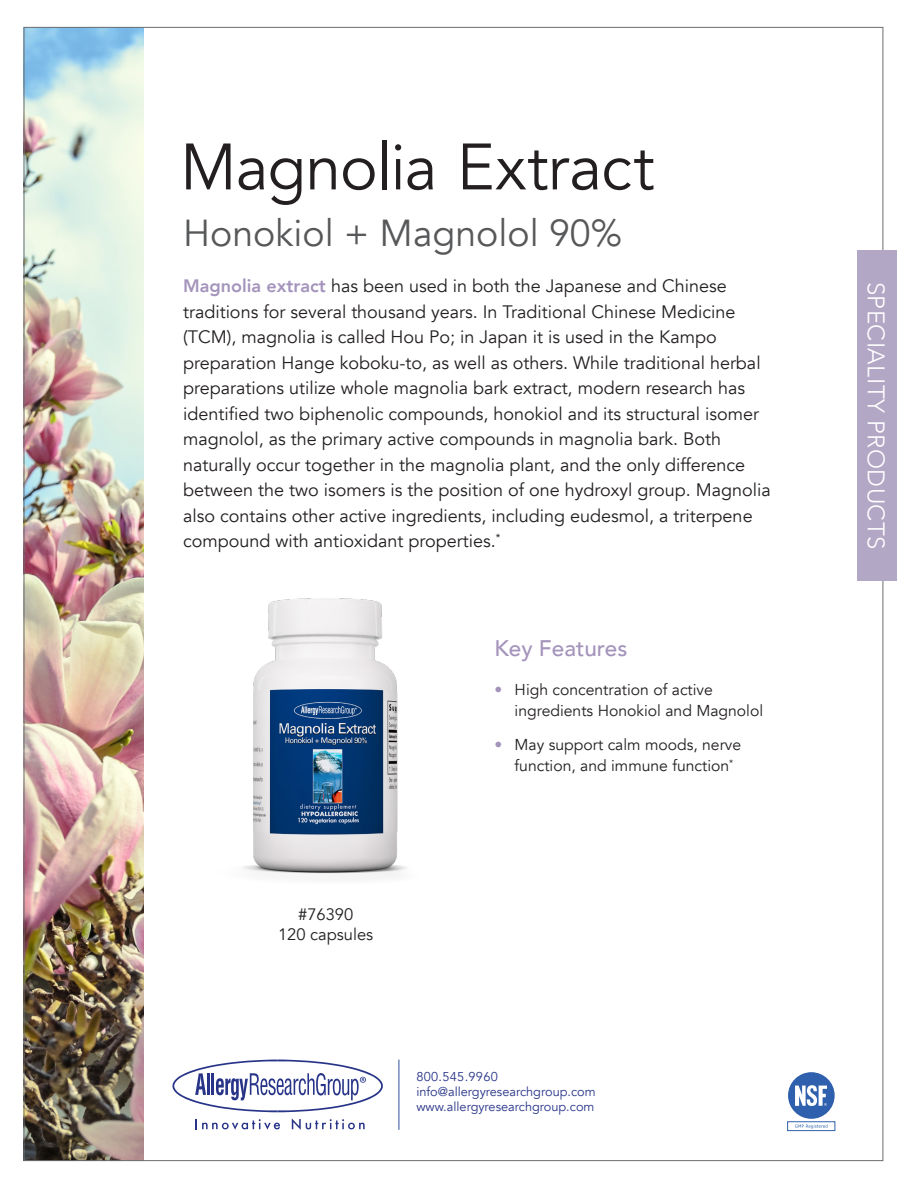
<style>
.page{position:relative;width:918px;height:1188px;background:#fff}
.page>*{position:absolute;margin:0;border:0;box-sizing:border-box;transform-origin:0 0}
.t1{font:64.8px "Avenir";letter-spacing:-.015em;color:#231f20}
.t2{font:37.5px "Avenir";color:#57585a}
.t3{font:300 24px "Avenir";letter-spacing:.02em;color:#fff}
.t4{font:500 22.5px "Avenir";color:#a494bc}
.t5{font:18px/25.5px "Avenir";color:#231f20}
.t6{font:16.5px "Avenir";color:#231f20}
.t7{font:15.75px/21px "Avenir";color:#231f20}
.t8{font:12.75px/15.3px "Avenir";color:#273488}
.t9{font:12.75px "Avenir";letter-spacing:.025em;color:#273488}
.s1{font-weight:800;color:#a494bc}
.s2{color:#a494bc}
</style>
<div class="page">
<img style="left:243px;top:598px;width:163px;height:280px">
<svg style="left:172px;top:1060px;width:211px;height:52px"></svg>
<svg style="left:196px;top:1119px;width:84px;height:11px"></svg>
<svg style="left:292px;top:1118px;width:73px;height:12px"></svg>
<div style="left:788px;top:1072px;width:47px;height:47px;background:#2f60ad;border-radius:50%"></div>
<div style="left:787px;top:1121px;width:48px;height:10px;border:1px solid #3061ad"></div>
<svg style="left:795px;top:1085px;width:32px;height:21px"></svg>
<svg style="left:795px;top:1124px;width:33px;height:5px"></svg>
<img style="left:26px;top:29px;width:118px;height:1130px">
<hr style="left:399px;top:1060px;width:1px;height:70px;background:#2e5399">
<div style="left:858px;top:250px;width:39px;height:331px;background:#b3a7c6"></div>
<p class="t1" style="left:180px;top:128px;width:476px">Magnolia Extract</p>
<p class="t2" style="left:183px;top:211px;width:440px">Honokiol + Magnolol 90%</p>
<p class="t5" style="left:183px;top:274px;width:589px"><span class="s1">Magnolia extract</span> has been used in both the Japanese and Chinese traditions for several thousand years. In Traditional Chinese Medicine (TCM), magnolia is called Hou Po; in Japan it is used in the Kampo preparation Hange koboku-to, as well as others. While traditional herbal preparations utilize whole magnolia bark extract, modern research has identified two biphenolic compounds, honokiol and its structural isomer magnolol, as the primary active compounds in magnolia bark. Both naturally occur together in the magnolia plant, and the only difference between the two isomers is the position of one hydroxyl group. Magnolia also contains other active ingredients, including eudesmol, a triterpene compound with antioxidant properties.<sup>*</sup></p>
<p class="t4" style="left:494px;top:628px;width:134px">Key Features</p>
<p class="t7" style="left:515px;top:679px;width:250px;text-indent:-20px"><span class="s2">•</span> High concentration of active ingredients Honokiol and Magnolol</p>
<p class="t7" style="left:515px;top:735px;width:228px;text-indent:-20px"><span class="s2">•</span> May support calm moods, nerve function, and immune function<sup>*</sup></p>
<p class="t6" style="left:298px;top:904px;width:57px">#76390</p>
<p class="t6" style="left:278px;top:924px;width:97px">120 capsules</p>
<p class="t9" style="left:416px;top:1069px;width:83px">800.545.9960</p>
<p class="t8" style="left:416px;top:1084px;width:181px">info@allergyresearchgroup.com www.allergyresearchgroup.com</p>
<p class="t3" style="left:890px;top:282px;width:269px;rotate:90deg">SPECIALITY PRODUCTS</p>
</div>
